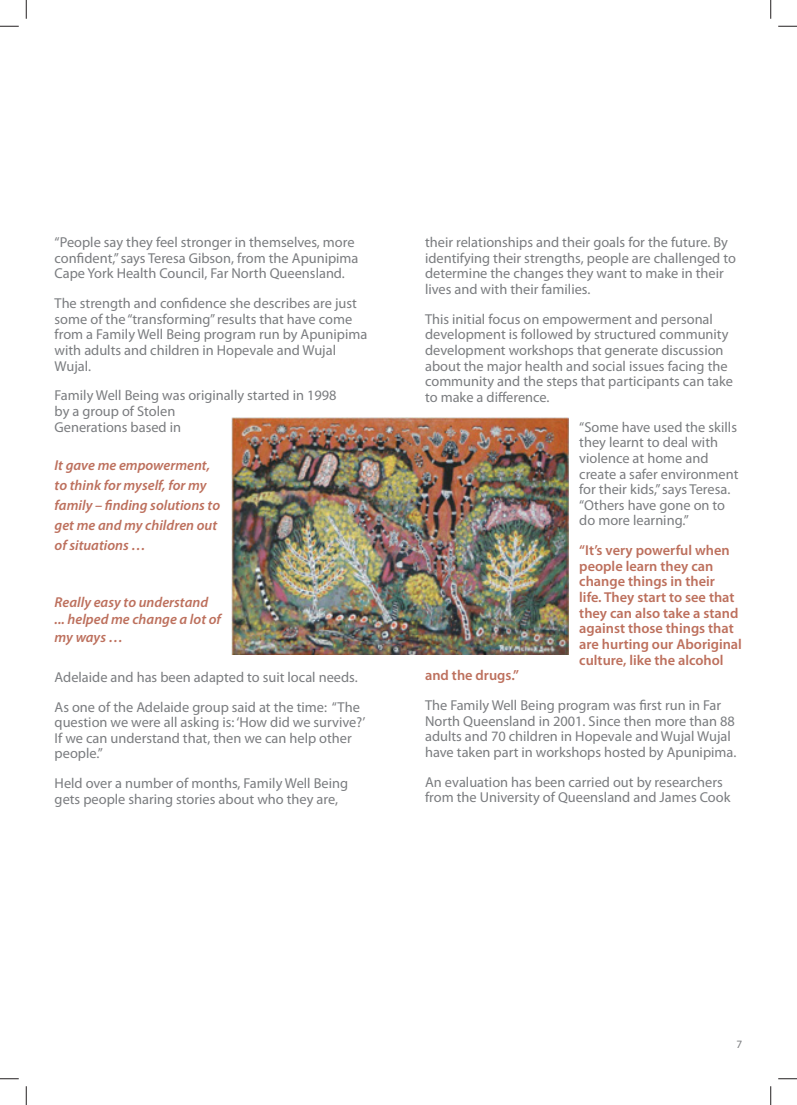
<style>
.page{position:relative;width:797px;height:1105px;background:#fff}
.page>*{position:absolute;margin:0;border:0;box-sizing:border-box;transform-origin:0 0}
.t1{font:14.38px/15.6px "Myriad Pro";color:#7a7c7f}
.t2{font:600 14.38px/15.6px "Myriad Pro";color:#bd705d}
.t3{font:italic 600 14.38px/20px "Myriad Pro";color:#bd705d}
.t4{font:11.25px "Myriad Pro";color:#7a7c7f}
</style>
<div class="page">
<img style="left:232px;top:418px;width:336px;height:236px">
<svg style="left:0;top:25px;width:19px;height:2px"></svg>
<svg style="left:778px;top:25px;width:19px;height:2px"></svg>
<svg style="left:0;top:1078px;width:19px;height:1px"></svg>
<svg style="left:778px;top:1078px;width:19px;height:1px"></svg>
<svg style="left:25px;top:0;width:2px;height:19px"></svg>
<svg style="left:25px;top:1086px;width:2px;height:19px"></svg>
<svg style="left:770px;top:0;width:1px;height:19px"></svg>
<svg style="left:770px;top:1086px;width:1px;height:19px"></svg>
<p class="t1" style="left:55px;top:236px;width:305px">“People say they feel stronger in themselves, more confident,” says Teresa Gibson, from the Apunipima<br>Cape York Health Council, Far North Queensland.</p>
<p class="t1" style="left:55px;top:297px;width:314px">The strength and confidence she describes are just some of the “transforming” results that have come from a Family Well Being program run by Apunipima with adults and children in Hopevale and Wujal Wujal.</p>
<p class="t1" style="left:55px;top:389px;width:283px">Family Well Being was originally started in 1998 by a group of Stolen<br>Generations based in</p>
<p class="t3" style="left:55px;top:457px;width:167px">It gave me empowerment, to think for myself, for my family – finding solutions to get me and my children out of situations …</p>
<p class="t3" style="left:55px;top:595px;width:168px;line-height:17.2px">Really easy to understand ... helped me change a lot of my ways …</p>
<p class="t1" style="left:55px;top:663px;width:307px;line-height:29.8px">Adelaide and has been adapted to suit local needs.<br>As one of the Adelaide group said at the time: “The</p>
<p class="t1" style="left:55px;top:716px;width:312px">question we were all asking is: ‘How did we survive?’<br>If we can understand that, then we can help other people.”</p>
<p class="t1" style="left:55px;top:777px;width:295px">Held over a number of months, Family Well Being gets people sharing stories about who they are,</p>
<p class="t1" style="left:425px;top:236px;width:312px">their relationships and their goals for the future. By identifying their strengths, people are challenged to determine the changes they want to make in their lives and with their families.</p>
<p class="t1" style="left:425px;top:313px;width:309px">This initial focus on empowerment and personal development is followed by structured community development workshops that generate discussion about the major health and social issues facing the community and the steps that participants can take to make a difference.</p>
<p class="t1" style="left:579px;top:420px;width:161px">“Some have used the skills they learnt to deal with violence at home and create a safer environment for their kids,” says Teresa. “Others have gone on to do more learning.”</p>
<p class="t2" style="left:579px;top:544px;width:164px">“It’s very powerful when people learn they can change things in their<br>life. They start to see that they can also take a stand against those things that are hurting our Aboriginal culture, like the alcohol</p>
<p class="t2" style="left:425px;top:669px;width:95px">and the drugs.”</p>
<p class="t1" style="left:425px;top:699px;width:313px">The Family Well Being program was first run in Far North Queensland in 2001. Since then more than 88 adults and 70 children in Hopevale and Wujal Wujal have taken part in workshops hosted by Apunipima.</p>
<p class="t1" style="left:425px;top:775px;width:307px">An evaluation has been carried out by researchers from the University of Queensland and James Cook</p>
<p class="t4" style="left:736px;top:1040px;width:7px">7</p>
</div>
